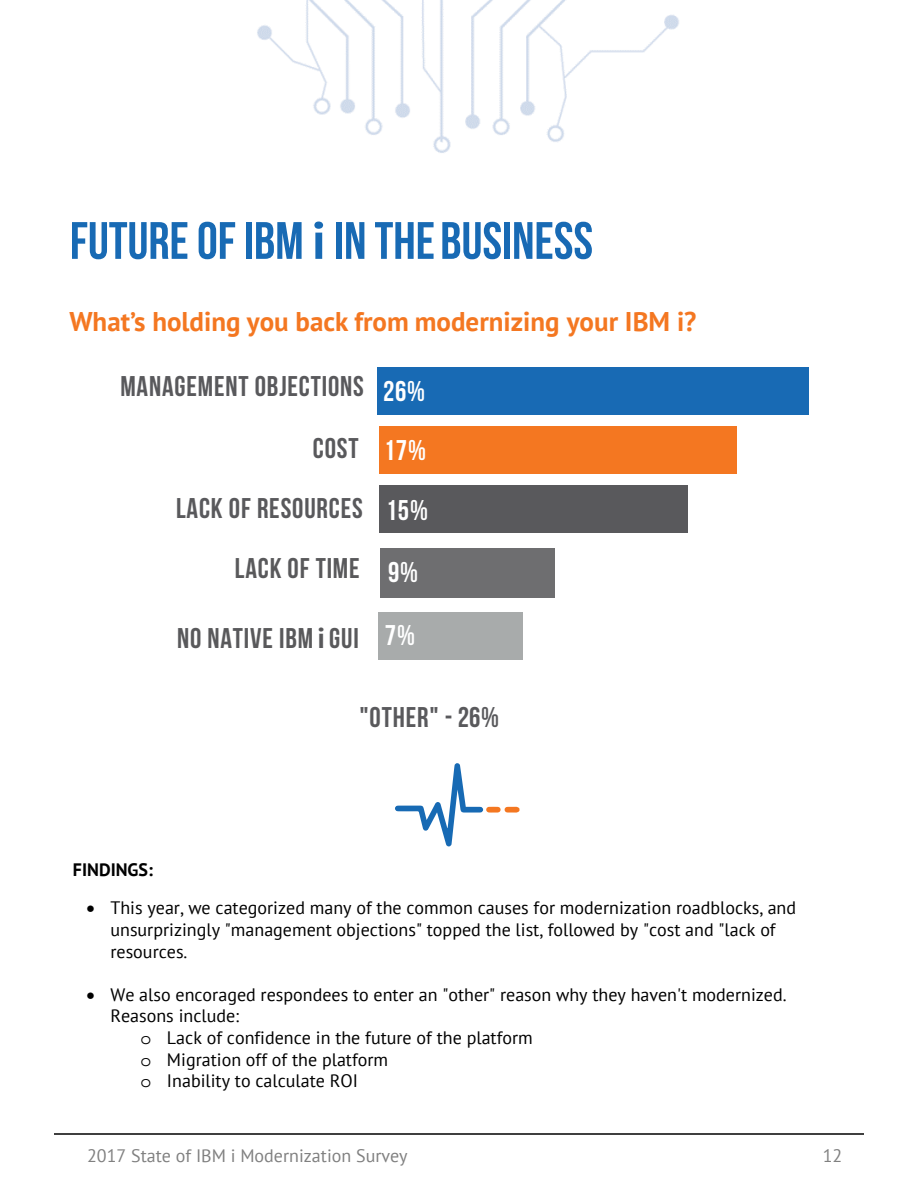
<style>
.page{position:relative;width:918px;height:1188px;background:#fff}
.page>*{position:absolute;margin:0;border:0;box-sizing:border-box;transform-origin:0 0}
.t1{font:700 52.5px "Bebas Neue";color:#186ab4}
.t2{font:28.5px/61.5px "Bebas Neue";letter-spacing:.03em;color:#59595c;text-align:right}
.t3{font:28.5px "Bebas Neue";letter-spacing:.03em;color:#59595b}
.t4{font:28.5px/59.2px "Bebas Neue";color:#fff}
.t5{font:700 27px "PT Sans";color:#f47721}
.t6{font:18px/21.6px "PT Sans";color:#000}
.t7{font:18px "PT Sans";color:#808080}
.t8{font:700 18px "PT Sans";color:#000}
.t9{font:18px "PT Sans";color:#808080}
.s1{font-family:"PT Sans"}
.s2{font-family:"PT Sans";font-weight:700}
.s3{font-family:"Courier Std"}
</style>
<div class="page">
<img style="left:257px;top:0;width:422px;height:153px">
<hr style="left:54px;top:1133px;width:810px;height:2px;background:#000">
<div style="left:379px;top:426px;width:358px;height:48px;background:#f47721"></div>
<div style="left:377px;top:367px;width:431px;height:48px;background:#186ab4"></div>
<div style="left:379px;top:485px;width:308px;height:48px;background:#59595c"></div>
<div style="left:380px;top:548px;width:174px;height:50px;background:#6e6e70"></div>
<div style="left:379px;top:612px;width:144px;height:47px;background:#a8abab"></div>
<svg style="left:395px;top:763px;width:124px;height:84px"></svg>
<h1 class="t1" style="left:70px;top:212px;width:525px">FUTURE OF IBM <span class="s1">i</span> IN THE BUSINESS</h1>
<h3 class="t5" style="left:69px;top:304px;width:629px">What’s holding you back from modernizing your IBM i?</h3>
<h2 class="t2" style="left:120px;top:355px;width:245px">MANAGEMENT OBJECTIONS<br>COST</h2>
<h2 class="t4" style="left:383px;top:361px;width:44px">26%<br>17%</h2>
<h2 class="t2" style="left:176px;top:477px;width:188px">LACK OF RESOURCES</h2>
<h2 class="t4" style="left:386px;top:480px;width:44px">15%</h2>
<h2 class="t3" style="left:235px;top:552px;width:126px">LACK OF TIME</h2>
<h2 class="t4" style="left:388px;top:542px;width:32px">9%</h2>
<h2 class="t3" style="left:177px;top:623px;width:183px">NO NATIVE IBM <span class="s2">i</span> GUI</h2>
<h2 class="t4" style="left:385px;top:605px;width:32px">7%</h2>
<h2 class="t2" style="left:360px;top:686px;width:141px">"OTHER" - 26%</h2>
<p class="t8" style="left:73px;top:857px;width:82px">FINDINGS:</p>
<p class="t6" style="left:110px;top:897px;width:687px;text-indent:-24px">• This year, we categorized many of the common causes for modernization roadblocks, and unsurprizingly "management objections" topped the list, followed by "cost and "lack of resources.</p>
<p class="t6" style="left:86px;top:983px;width:702px">• We also encoraged respondees to enter an "other" reason why they haven't modernized.</p>
<p class="t6" style="left:110px;top:1005px;width:130px">Reasons include:</p>
<p class="t6" style="left:140px;top:1027px;width:394px"><span class="s3">o</span> Lack of confidence in the future of the platform</p>
<p class="t6" style="left:140px;top:1048px;width:249px"><span class="s3">o</span> Migration off of the platform</p>
<p class="t6" style="left:140px;top:1070px;width:219px"><span class="s3">o</span> Inability to calculate ROI</p>
<p class="t7" style="left:87px;top:1144px;width:322px">2017 State of IBM i Modernization Survey</p>
<p class="t9" style="left:823px;top:1144px;width:21px">12</p>
</div>
